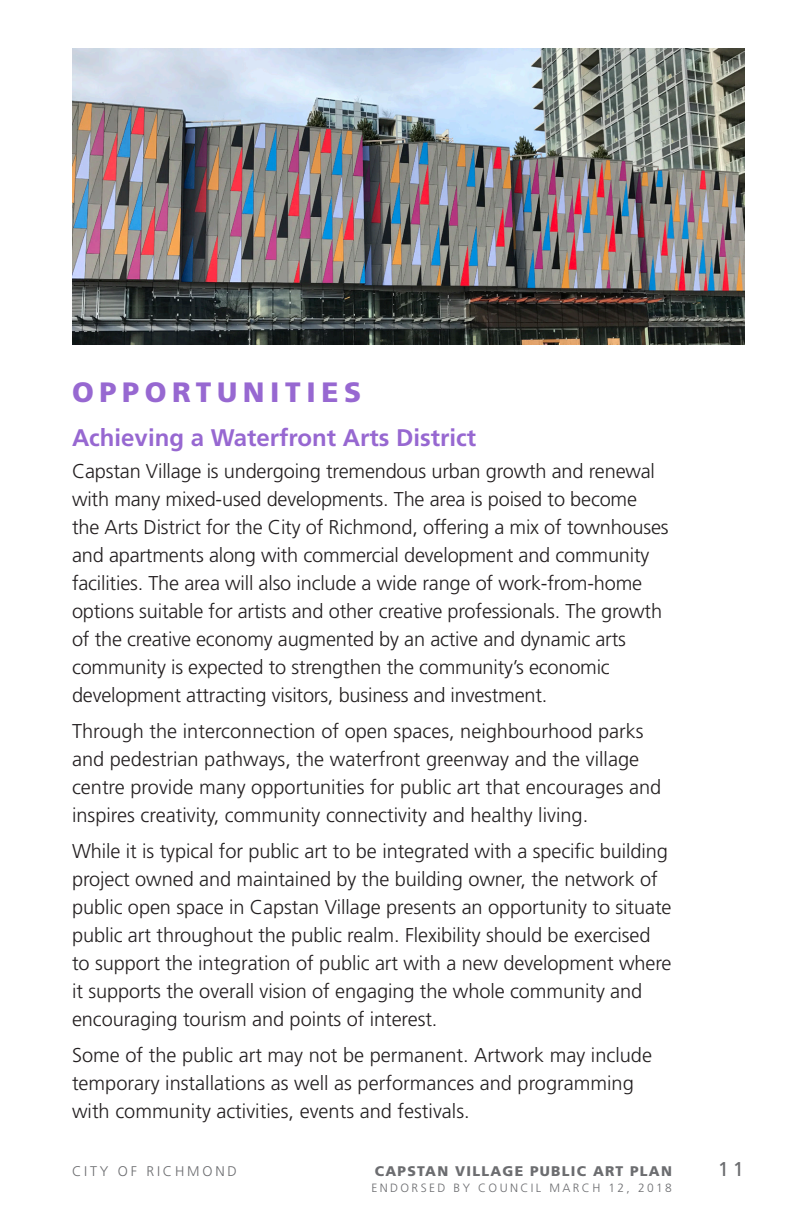
<style>
.page{position:relative;width:792px;height:1224px;background:#fff}
.page>*{position:absolute;margin:0;border:0;box-sizing:border-box;transform-origin:0 0}
.Heading{font:900 28px "Frutiger LT Std";letter-spacing:.2em;color:#9768d1}
.Subhead{font:700 24px "Frutiger LT Std";color:#9768d1}
.Body_Copy{font:300 20px/28px "Frutiger LT Std";letter-spacing:-.005em;color:#231f20}
.Body_Copy__First_Par{font:300 20px/28px "Frutiger LT Std";letter-spacing:-.01em;color:#231f20}
.t1{font:20px "Frutiger LT Std";color:#6c6d70}
.t2{font:900 14px "Frutiger LT Std";letter-spacing:.09em;color:#6c6d70}
.t3{font:300 14px "Frutiger LT Std";letter-spacing:.2em;color:#6c6d70}
.t4{font:300 12px "Frutiger LT Std";letter-spacing:.2em;color:#6c6d70}
</style>
<div class="page">
<img style="left:72px;top:48px;width:672px;height:297px">
<p class="Heading" style="left:72px;top:375px;width:291px">OPPORTUNITIES</p>
<p class="Subhead" style="left:72px;top:423px;width:406px">Achieving a Waterfront Arts District</p>
<p class="Body_Copy__First_Par" style="left:72px;top:457px;width:598px">Capstan Village is undergoing tremendous urban growth and renewal with many mixed-used developments. The area is poised to become the Arts District for the City of Richmond, offering a mix of townhouses and apartments along with commercial development and community facilities. The area will also include a wide range of work-from-home options suitable for artists and other creative professionals. The growth of the creative economy augmented by an active and dynamic arts community is expected to strengthen the community’s economic development attracting visitors, business and investment.</p>
<p class="Body_Copy" style="left:72px;top:717px;width:591px">Through the interconnection of open spaces, neighbourhood parks and pedestrian pathways, the waterfront greenway and the village centre provide many opportunities for public art that encourages and inspires creativity, community connectivity and healthy living.</p>
<p class="Body_Copy" style="left:72px;top:837px;width:601px">While it is typical for public art to be integrated with a specific building project owned and maintained by the building owner, the network of public open space in Capstan Village presents an opportunity to situate public art throughout the public realm. Flexibility should be exercised to support the integration of public art with a new development where it supports the overall vision of engaging the whole community and encouraging tourism and points of interest.</p>
<p class="Body_Copy" style="left:72px;top:1041px;width:582px">Some of the public art may not be permanent. Artwork may include temporary installations as well as performances and programming with community activities, events and festivals.</p>
<p class="t3" style="left:72px;top:1163px;width:166px">CITY OF RICHMOND</p>
<p class="t2" style="left:375px;top:1163px;width:299px">CAPSTAN VILLAGE PUBLIC ART PLAN</p>
<p class="t1" style="left:718px;top:1157px;width:28px">11</p>
<p class="t4" style="left:371px;top:1181px;width:302px">ENDORSED BY COUNCIL MARCH 12, 2018</p>
</div>
